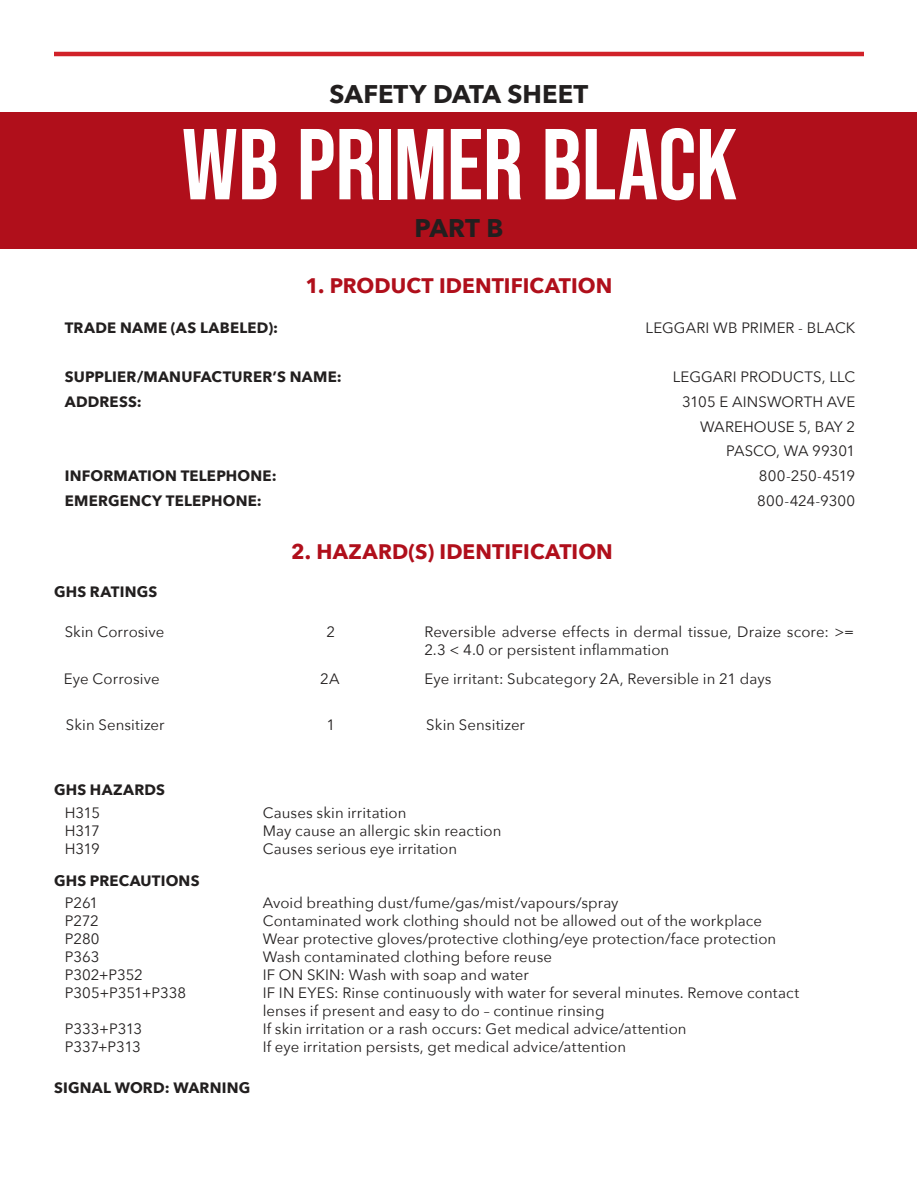
<style>
.page{position:relative;width:918px;height:1188px;background:#fff}
.page>*{position:absolute;margin:0;border:0;box-sizing:border-box;transform-origin:0 0}
.t1{font:100.5px "Bebas Neue";letter-spacing:-.005em;color:#fff}
.t2{font:700 25.5px "Avenir Next";letter-spacing:.005em;color:#221f1f}
.t3{font:700 21px "Avenir Next";color:#b00f1b}
.t4{font:15px/18px "Avenir Next";letter-spacing:.005em;color:#221f1f}
.t5{font:700 15px/24.8px "Avenir Next";letter-spacing:.015em;color:#221f1f}
</style>
<div class="page">
<div style="left:1px;top:112px;width:916px;height:136px;background:#b00f1b"></div>
<hr style="left:54px;top:52px;width:810px;height:4px;background:#d12229">
<h2 class="t2" style="left:330px;top:84px;width:260px">SAFETY DATA SHEET</h2>
<h1 class="t1" style="left:182px;top:106px;width:557px">WB PRIMER BLACK</h1>
<h2 class="t2" style="left:415px;top:217px;width:90px">PART B</h2>
<h3 class="t3" style="left:306px;top:277px;width:308px">1. PRODUCT IDENTIFICATION</h3>
<p class="t5" style="left:65px;top:316px;width:215px">TRADE NAME (AS LABELED):</p>
<p class="t5" style="left:65px;top:366px;width:279px">SUPPLIER/MANUFACTURER’S NAME:<br>ADDRESS:</p>
<p class="t5" style="left:65px;top:465px;width:213px">INFORMATION TELEPHONE:<br>EMERGENCY TELEPHONE:</p>
<p class="t5" style="left:54px;top:581px;width:105px">GHS RATINGS</p>
<h3 class="t3" style="left:291px;top:543px;width:323px">2. HAZARD(S) IDENTIFICATION</h3>
<p class="t4" style="left:646px;top:320px;width:211px">LEGGARI WB PRIMER - BLACK</p>
<p class="t4" style="left:673px;top:366px;width:184px;line-height:24.8px;text-align:right">LEGGARI PRODUCTS, LLC<br>3105 E AINSWORTH AVE<br>WAREHOUSE 5, BAY 2<br>PASCO, WA 99301<br>800-250-4519<br>800-424-9300</p>
<p class="t4" style="left:65px;top:624px;width:101px">Skin Corrosive</p>
<p class="t4" style="left:64px;top:671px;width:97px">Eye Corrosive</p>
<p class="t4" style="left:66px;top:717px;width:100px">Skin Sensitizer</p>
<p class="t5" style="left:54px;top:778px;width:112px">GHS HAZARDS</p>
<p class="t4" style="left:326px;top:624px;width:10px">2</p>
<p class="t4" style="left:424px;top:622px;width:431px">Reversible adverse effects in dermal tissue, Draize score: &gt;=<br>2.3 &lt; 4.0 or persistent inflammation</p>
<p class="t4" style="left:320px;top:671px;width:21px">2A</p>
<p class="t4" style="left:326px;top:717px;width:10px">1</p>
<p class="t4" style="left:424px;top:671px;width:349px">Eye irritant: Subcategory 2A, Reversible in 21 days</p>
<p class="t4" style="left:426px;top:717px;width:100px">Skin Sensitizer</p>
<p class="t4" style="left:65px;top:805px;width:37px;text-align:justify">H315<br>H317<br>H319</p>
<p class="t4" style="left:263px;top:805px;width:240px">Causes skin irritation<br>May cause an allergic skin reaction<br>Causes serious eye irritation</p>
<p class="t5" style="left:54px;top:869px;width:147px">GHS PRECAUTIONS</p>
<p class="t4" style="left:65px;top:895px;width:123px">P261<br>P272<br>P280<br>P363<br>P302+P352<br>P305+P351+P338</p>
<p class="t4" style="left:65px;top:1021px;width:79px">P333+P313<br>P337+P313</p>
<p class="t5" style="left:54px;top:1076px;width:198px">SIGNAL WORD: WARNING</p>
<p class="t4" style="left:263px;top:895px;width:538px">Avoid breathing dust/fume/gas/mist/vapours/spray<br>Contaminated work clothing should not be allowed out of the workplace Wear protective gloves/protective clothing/eye protection/face protection Wash contaminated clothing before reuse<br>IF ON SKIN: Wash with soap and water<br>IF IN EYES: Rinse continuously with water for several minutes. Remove contact lenses if present and easy to do – continue rinsing<br>If skin irritation or a rash occurs: Get medical advice/attention<br>If eye irritation persists, get medical advice/attention</p>
</div>
